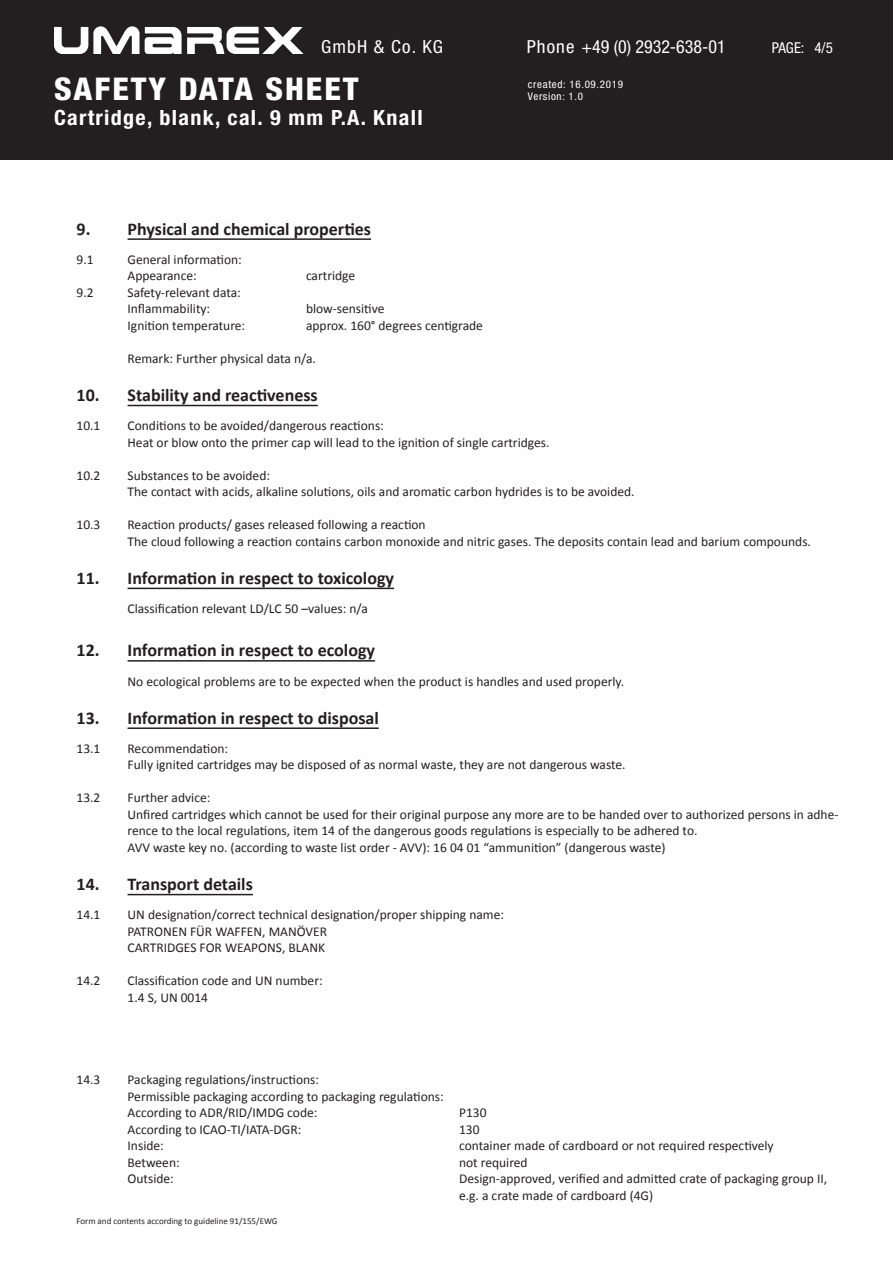
<style>
.page{position:relative;width:893px;height:1263px;background:#fff}
.page>*{position:absolute;margin:0;border:0;box-sizing:border-box;transform-origin:0 0}
.t1{font:800 condensed 31.35px "Helvetica Neue LT Pro";letter-spacing:.06em;color:#fff;scale:1.05 1}
.t2{font:700 condensed 21px "Helvetica Neue LT Pro";letter-spacing:.06em;color:#fff;scale:1.05 1}
.t3{font:700 18px "Calibri";color:#231f20}
.t4{font:condensed 18px "Helvetica Neue LT Pro";color:#fff;scale:1.05 1}
.t5{font:condensed 18px "Helvetica Neue LT Pro";letter-spacing:.06em;color:#fff;scale:1.05 1}
.t6{font:condensed 15px "Helvetica Neue LT Pro";color:#fff}
.t7{font:13.5px/16.5px "Calibri";color:#231f20}
.t8{font:condensed 10.5px/12.6px "Helvetica Neue LT Pro";letter-spacing:.06em;color:#fff;scale:1.05 1}
.t9{font:9px "Calibri";color:#231f20}
</style>
<div class="page">
<div style="left:0;top:0;width:893px;height:159px;background:#231f20"></div>
<svg style="left:54px;top:26px;width:250px;height:28px"></svg>
<hr style="left:128px;top:238px;width:243px;height:2px;background:#231f20">
<hr style="left:128px;top:405px;width:190px;height:1px;background:#231f20">
<hr style="left:128px;top:588px;width:266px;height:1px;background:#231f20">
<hr style="left:128px;top:660px;width:247px;height:2px;background:#231f20">
<hr style="left:128px;top:727px;width:251px;height:2px;background:#231f20">
<hr style="left:128px;top:894px;width:125px;height:1px;background:#231f20">
<h3 class="t5" style="left:321px;top:36px;width:118px">GmbH &amp; Co. KG</h3>
<h3 class="t4" style="left:527px;top:36px;width:191px">Phone +49 (0) 2932-638-01</h3>
<p class="t8" style="left:528px;top:78px;width:92px">created: 16.09.2019<br>Version: 1.0</p>
<h2 class="t2" style="left:54px;top:105px;width:353px">Cartridge, blank, cal. 9 mm P.A. Knall</h2>
<h1 class="t1" style="left:54px;top:70px;width:292px">SAFETY DATA SHEET</h1>
<h3 class="t3" style="left:77px;top:217px;width:296px">9. Physical and chemical properties</h3>
<p class="t7" style="left:77px;top:251px;width:19px">9.1</p>
<p class="t7" style="left:128px;top:251px;width:116px">General information:<br>Appearance:</p>
<p class="t7" style="left:306px;top:267px;width:51px">cartridge</p>
<p class="t7" style="left:77px;top:284px;width:19px">9.2</p>
<p class="t7" style="left:128px;top:284px;width:115px">Safety-relevant data:<br>Inflammability:</p>
<p class="t7" style="left:306px;top:300px;width:80px">blow-sensitive</p>
<p class="t6" style="left:772px;top:39px;width:63px">PAGE: 4/5</p>
<p class="t7" style="left:128px;top:317px;width:119px">Ignition temperature:</p>
<p class="t7" style="left:306px;top:317px;width:178px">approx. 160° degrees centigrade</p>
<p class="t7" style="left:128px;top:350px;width:190px">Remark: Further physical data n/a.</p>
<h3 class="t3" style="left:77px;top:383px;width:243px">10. Stability and reactiveness</h3>
<p class="t7" style="left:77px;top:417px;width:25px">10.1</p>
<p class="t7" style="left:128px;top:417px;width:423px">Conditions to be avoided/dangerous reactions:<br>Heat or blow onto the primer cap will lead to the ignition of single cartridges.</p>
<p class="t7" style="left:77px;top:467px;width:25px">10.2</p>
<p class="t7" style="left:128px;top:467px;width:509px">Substances to be avoided:<br>The contact with acids, alkaline solutions, oils and aromatic carbon hydrides is to be avoided.</p>
<p class="t7" style="left:77px;top:516px;width:25px">10.3</p>
<p class="t7" style="left:128px;top:516px;width:685px">Reaction products/ gases released following a reaction<br>The cloud following a reaction contains carbon monoxide and nitric gases. The deposits contain lead and barium compounds.</p>
<h3 class="t3" style="left:77px;top:566px;width:319px">11. Information in respect to toxicology</h3>
<p class="t7" style="left:128px;top:600px;width:242px">Classification relevant LD/LC 50 –values: n/a</p>
<h3 class="t3" style="left:77px;top:639px;width:300px">12. Information in respect to ecology</h3>
<p class="t7" style="left:128px;top:672px;width:498px">No ecological problems are to be expected when the product is handles and used properly.</p>
<h3 class="t3" style="left:77px;top:706px;width:304px">13. Information in respect to disposal</h3>
<p class="t7" style="left:77px;top:740px;width:25px">13.1</p>
<p class="t7" style="left:128px;top:740px;width:500px">Recommendation:<br>Fully ignited cartridges may be disposed of as normal waste, they are not dangerous waste.</p>
<p class="t7" style="left:77px;top:789px;width:25px">13.2</p>
<p class="t7" style="left:128px;top:789px;width:712px">Further advice:<br>Unfired cartridges which cannot be used for their original purpose any more are to be handed over to authorized persons in adhe&shy;rence to the local regulations, item 14 of the dangerous goods regulations is especially to be adhered to.<br>AVV waste key no. (according to waste list order - AVV): 16 04 01 “ammunition” (dangerous waste)</p>
<h3 class="t3" style="left:77px;top:873px;width:178px">14. Transport details</h3>
<p class="t7" style="left:77px;top:906px;width:25px">14.1</p>
<p class="t7" style="left:128px;top:906px;width:378px">UN designation/correct technical designation/proper shipping name:<br>PATRONEN FÜR WAFFEN, MANÖVER<br>CARTRIDGES FOR WEAPONS, BLANK</p>
<p class="t7" style="left:77px;top:972px;width:25px">14.2</p>
<p class="t7" style="left:128px;top:972px;width:197px">Classification code and UN number:<br>1.4 S, UN 0014</p>
<p class="t7" style="left:77px;top:1071px;width:25px">14.3</p>
<p class="t7" style="left:128px;top:1071px;width:318px">Packaging regulations/instructions:<br>Permissible packaging according to packaging regulations:<br>According to ADR/RID/IMDG code:</p>
<p class="t7" style="left:459px;top:1104px;width:29px">P130</p>
<p class="t7" style="left:128px;top:1121px;width:175px">According to ICAO-TI/IATA-DGR:</p>
<p class="t7" style="left:459px;top:1121px;width:22px">130</p>
<p class="t7" style="left:128px;top:1137px;width:38px">Inside:</p>
<p class="t7" style="left:459px;top:1137px;width:316px">container made of cardboard or not required respectively</p>
<p class="t7" style="left:128px;top:1154px;width:54px">Between:</p>
<p class="t7" style="left:459px;top:1154px;width:70px">not required</p>
<p class="t7" style="left:128px;top:1170px;width:48px">Outside:</p>
<p class="t7" style="left:459px;top:1170px;width:370px">Design-approved, verified and admitted crate of packaging group II, e.g. a crate made of cardboard (4G)</p>
<p class="t9" style="left:77px;top:1215px;width:203px">Form and contents according to guideline 91/155/EWG</p>
</div>
